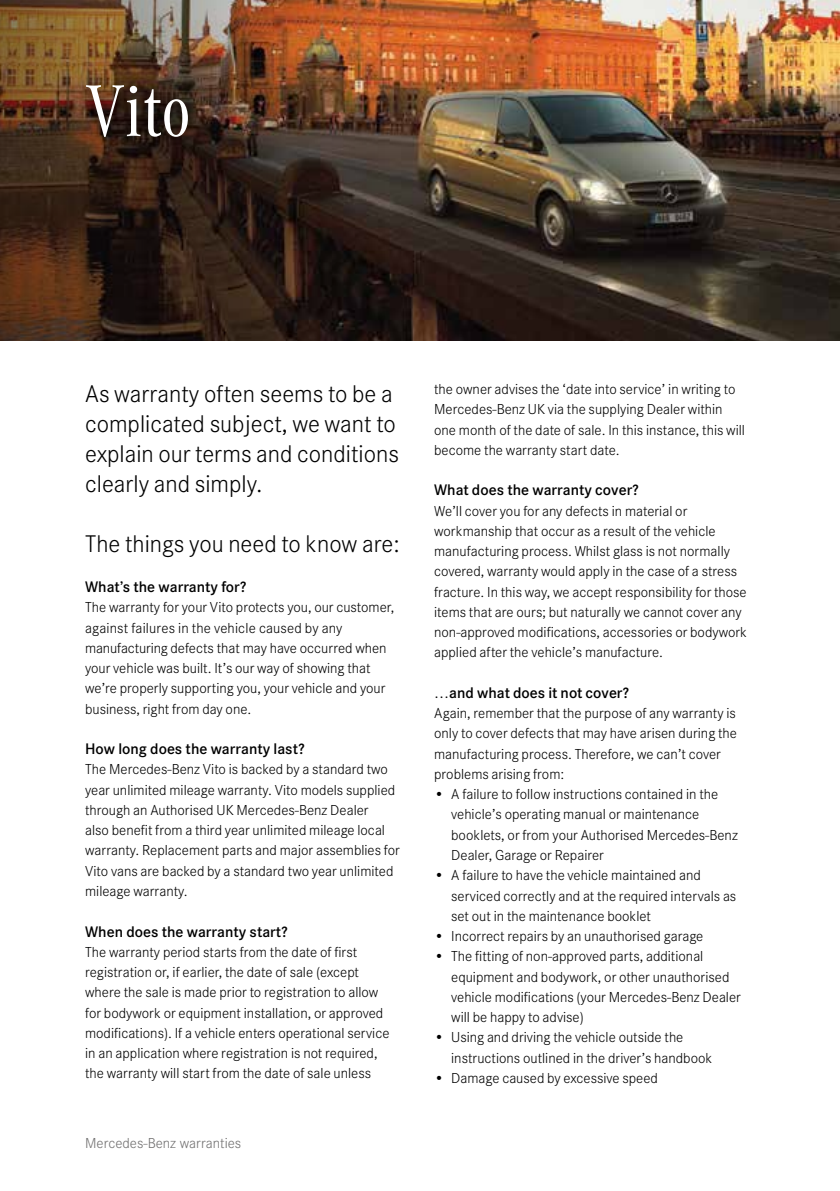
<style>
.page{position:relative;width:840px;height:1191px;background:#fff}
.page>*{position:absolute;margin:0;border:0;box-sizing:border-box;transform-origin:0 0}
.t1{font:76px "Corporate A Con";color:#fff}
.t2{font:300 25px/30px "Corporate S";color:#000}
.t3{font:300 15px/20.2px "Corporate S";color:#000}
.t4{font:500 15px "Corporate SBQ";color:#000}
.t5{font:300 15px "Corporate S";color:#706f6f}
</style>
<div class="page">
<img style="left:386px;top:0;width:453px;height:340px">
<img style="left:0;top:0;width:386px;height:340px">
<div style="left:74px;top:73px;width:126px;height:76px;background:#000;opacity:.8"></div>
<h1 class="t1" style="left:85px;top:70px;width:107px">Vito</h1>
<h2 class="t2" style="left:85px;top:378px;width:315px">As warranty often seems to be a complicated subject, we want to explain our terms and conditions clearly and simply.</h2>
<h2 class="t2" style="left:85px;top:528px;width:316px">The things you need to know are:</h2>
<p class="t4" style="left:85px;top:578px;width:163px">What’s the warranty for?</p>
<p class="t3" style="left:85px;top:597px;width:310px">The warranty for your Vito protects you, our customer, against failures in the vehicle caused by any manufacturing defects that may have occurred when your vehicle was built. It’s our way of showing that we’re properly supporting you, your vehicle and your business, right from day one.</p>
<p class="t4" style="left:85px;top:740px;width:221px">How long does the warranty last?</p>
<p class="t3" style="left:85px;top:759px;width:316px">The Mercedes-Benz Vito is backed by a standard two year unlimited mileage warranty. Vito models supplied through an Authorised UK Mercedes-Benz Dealer<br>also benefit from a third year unlimited mileage local warranty. Replacement parts and major assemblies for Vito vans are backed by a standard two year unlimited mileage warranty.</p>
<p class="t4" style="left:85px;top:922px;width:204px">When does the warranty start?</p>
<p class="t3" style="left:85px;top:942px;width:306px">The warranty period starts from the date of first registration or, if earlier, the date of sale (except where the sale is made prior to registration to allow for bodywork or equipment installation, or approved modifications). If a vehicle enters operational service in an application where registration is not required, the warranty will start from the date of sale unless</p>
<p class="t5" style="left:85px;top:1135px;width:157px">Mercedes-Benz warranties</p>
<p class="t3" style="left:434px;top:379px;width:312px">the owner advises the ‘date into service’ in writing to Mercedes-Benz UK via the supplying Dealer within one month of the date of sale. In this instance, this will become the warranty start date.</p>
<p class="t4" style="left:434px;top:481px;width:206px">What does the warranty cover?</p>
<p class="t3" style="left:434px;top:501px;width:314px">We’ll cover you for any defects in material or workmanship that occur as a result of the vehicle manufacturing process. Whilst glass is not normally covered, warranty would apply in the case of a stress fracture. In this way, we accept responsibility for those items that are ours; but naturally we cannot cover any non-approved modifications, accessories or bodywork applied after the vehicle’s manufacture.</p>
<p class="t4" style="left:434px;top:683px;width:196px">…and what does it not cover?</p>
<p class="t3" style="left:434px;top:703px;width:304px">Again, remember that the purpose of any warranty is only to cover defects that may have arisen during the manufacturing process. Therefore, we can’t cover problems arising from:</p>
<p class="t3" style="left:451px;top:784px;width:288px;text-indent:-17px">• A failure to follow instructions contained in the vehicle’s operating manual or maintenance booklets, or from your Authorised Mercedes-Benz Dealer, Garage or Repairer</p>
<p class="t3" style="left:451px;top:865px;width:286px;text-indent:-17px">• A failure to have the vehicle maintained and serviced correctly and at the required intervals as set out in the maintenance booklet</p>
<p class="t3" style="left:434px;top:926px;width:270px">• Incorrect repairs by an unauthorised garage</p>
<p class="t3" style="left:451px;top:946px;width:291px;text-indent:-17px">• The fitting of non-approved parts, additional equipment and bodywork, or other unauthorised vehicle modifications (your Mercedes-Benz Dealer will be happy to advise)</p>
<p class="t3" style="left:451px;top:1027px;width:262px;text-indent:-17px">• Using and driving the vehicle outside the instructions outlined in the driver’s handbook</p>
<p class="t3" style="left:434px;top:1068px;width:225px">• Damage caused by excessive speed</p>
</div>
